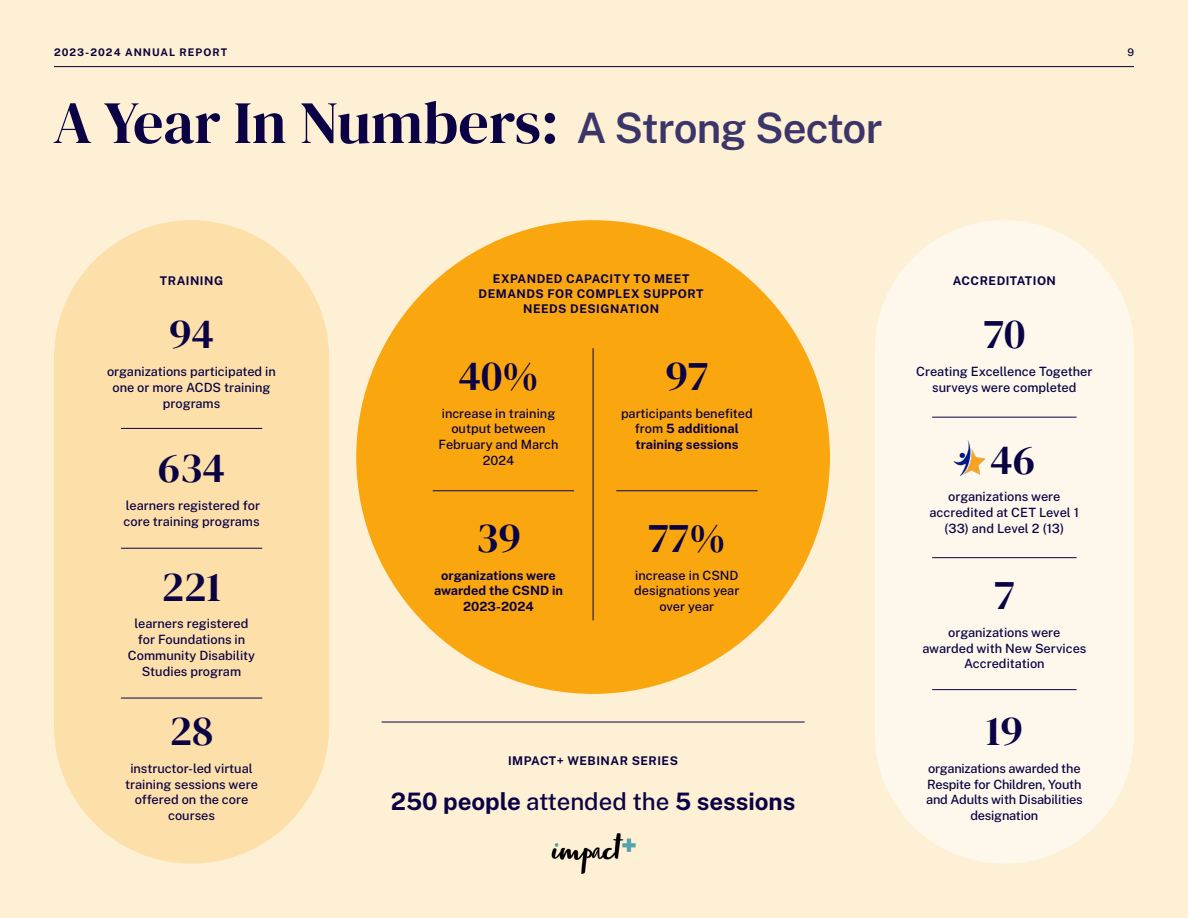
<style>
.page{position:relative;width:1188px;height:918px;background:#fdf0d5}
.page>*{position:absolute;margin:0;border:0;box-sizing:border-box;transform-origin:0 0}
.t1{font:60px "DM Serif Display";color:#0a0244}
.t2{font:42px "DM Serif Display";color:#0a0244}
.t3{font:700 24px "Public Sans";color:#0a0244}
.t4{font:500 12.75px/15.8px "Public Sans";color:#0a0244;text-align:center}
.t5{font:700 12.75px/15.8px "Public Sans";color:#0a0244;text-align:center}
.t6{font:700 12px/15px "Public Sans";letter-spacing:.04em;color:#0a0244;text-align:center}
.t7{font:700 10.5px "Public Sans";letter-spacing:.1em;color:#0a0244}
.t8{font:500 10.5px "Public Sans";color:#0a0244}
.s1{font-family:"Public Sans";font-weight:600;font-size:42px;color:#3b3569}
.s2{font-weight:500}
</style>
<div class="page">
<div style="left:875px;top:220px;width:259px;height:644px;background:#fef8ec;border-radius:130px"></div>
<div style="left:54px;top:220px;width:275px;height:644px;background:#fddfa9;border-radius:138px"></div>
<div style="left:356px;top:220px;width:474px;height:474px;background:#faa60f;border-radius:50%"></div>
<img style="left:953px;top:440px;width:33px;height:37px">
<hr style="left:121px;top:428px;width:141px;height:1px;background:#0a0345">
<hr style="left:121px;top:698px;width:141px;height:1px;background:#0a0345">
<hr style="left:121px;top:548px;width:141px;height:1px;background:#0a0345">
<img style="left:551px;top:833px;width:85px;height:41px">
<hr style="left:433px;top:490px;width:141px;height:1px;background:#0a0345">
<hr style="left:616px;top:490px;width:142px;height:1px;background:#0a0345">
<hr style="left:932px;top:557px;width:145px;height:1px;background:#0a0345">
<hr style="left:932px;top:689px;width:145px;height:1px;background:#0a0345">
<hr style="left:932px;top:417px;width:145px;height:1px;background:#0a0345">
<hr style="left:382px;top:722px;width:423px;height:1px;background:#0a0345">
<hr style="left:593px;top:348px;width:1px;height:272px;background:#0a0345">
<p class="t7" style="left:54px;top:45px;width:175px">2023-2024 ANNUAL REPORT</p>
<p class="t8" style="left:1127px;top:45px;width:8px">9</p>
<h1 class="t1" style="left:53px;top:88px;width:831px">A Year In Numbers: <span class="s1">A Strong Sector</span></h1>
<p class="t6" style="left:160px;top:272px;width:65px">TRAINING</p>
<p class="t6" style="left:479px;top:270px;width:226px">EXPANDED CAPACITY TO MEET<br>DEMANDS FOR COMPLEX SUPPORT<br>NEEDS DESIGNATION</p>
<h2 class="t2" style="left:169px;top:310px;width:46px">94</h2>
<p class="t4" style="left:107px;top:363px;width:170px">organizations participated in one or more ACDS training programs</p>
<h2 class="t2" style="left:158px;top:444px;width:69px">634</h2>
<p class="t4" style="left:124px;top:497px;width:138px;text-align:left">learners registered for core training programs</p>
<h2 class="t2" style="left:162px;top:562px;width:61px">221</h2>
<p class="t4" style="left:128px;top:615px;width:129px">learners registered for Foundations in<br>Community Disability<br>Studies program</p>
<h2 class="t2" style="left:170px;top:707px;width:45px">28</h2>
<p class="t4" style="left:125px;top:760px;width:134px">instructor-led virtual training sessions were offered on the core courses</p>
<h2 class="t2" style="left:458px;top:351px;width:82px">40%</h2>
<p class="t4" style="left:439px;top:404px;width:121px">increase in training output between<br>February and March<br>2024</p>
<h2 class="t2" style="left:476px;top:513px;width:46px">39</h2>
<p class="t5" style="left:434px;top:566px;width:131px">organizations were awarded the CSND in<br>2023-2024</p>
<h2 class="t2" style="left:665px;top:351px;width:44px">97</h2>
<p class="t5" style="left:621px;top:404px;width:133px"><span class="s2">participants benefited from</span> 5 additional training sessions</p>
<h2 class="t2" style="left:648px;top:513px;width:79px">77%</h2>
<p class="t4" style="left:634px;top:566px;width:107px">increase in CSND designations year over year</p>
<p class="t6" style="left:508px;top:753px;width:171px">IMPACT+ WEBINAR SERIES</p>
<h3 class="t3" style="left:391px;top:784px;width:406px">250 people <span class="s2">attended the</span> 5 sessions</h3>
<p class="t6" style="left:953px;top:272px;width:105px">ACCREDITATION</p>
<h2 class="t2" style="left:984px;top:310px;width:43px">70</h2>
<p class="t4" style="left:916px;top:363px;width:178px">Creating Excellence Together surveys were completed</p>
<h2 class="t2" style="left:990px;top:435px;width:46px">46</h2>
<p class="t4" style="left:930px;top:488px;width:151px">organizations were accredited at CET Level 1 (33) and Level 2 (13)</p>
<h2 class="t2" style="left:994px;top:571px;width:22px">7</h2>
<p class="t4" style="left:922px;top:624px;width:166px">organizations were awarded with New Services<br>Accreditation</p>
<h2 class="t2" style="left:986px;top:707px;width:39px">19</h2>
<p class="t4" style="left:926px;top:760px;width:158px">organizations awarded the<br>Respite for Children, Youth and Adults with Disabilities designation</p>
</div>
